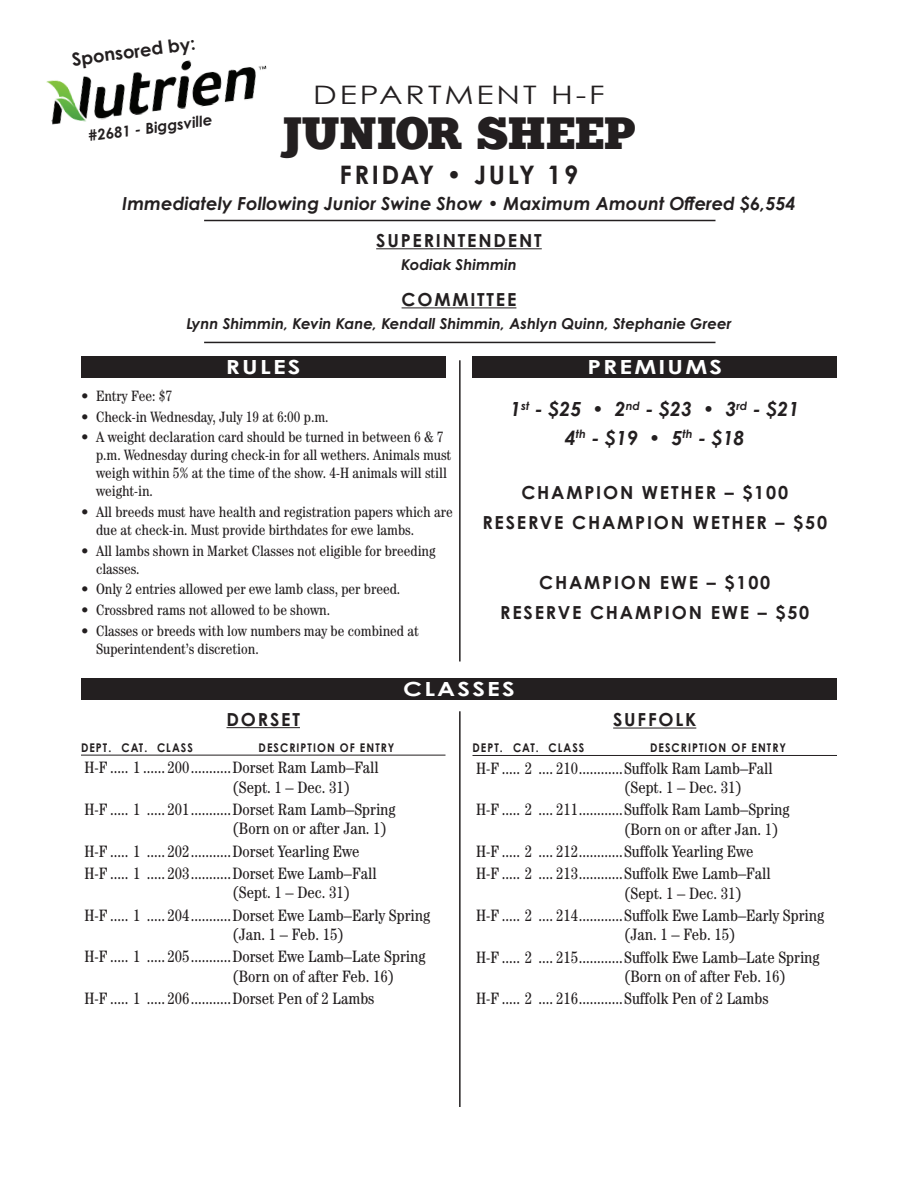
<style>
.page{position:relative;width:918px;height:1188px;background:#fff}
.page>*{position:absolute;margin:0;border:0;box-sizing:border-box;transform-origin:0 0}
.t1{font:45px "Merit";color:#231f20}
.t2{font:25.5px "Century Gothic";letter-spacing:.09em;color:#231f20;scale:1.25 1}
.t3{font:700 25.5px "Century Gothic Pro";letter-spacing:.1em;color:#231f20}
.t4{font:italic 700 19.5px/28.5px "Century Gothic Pro";color:#231f20;text-align:center}
.t5{font:700 19.5px "Century Gothic Pro";letter-spacing:.09em;color:#fff;scale:1.25 1}
.t6{font:700 18px/30px "Century Gothic Pro";letter-spacing:.1em;color:#231f20;text-align:center}
.t7{font:italic 700 18px "Century Gothic Pro";color:#231f20}
.t8{font:condensed 16.5px/22.2px "Century Std";color:#231f20}
.t9{font:condensed 15px/18px "Century Std";color:#231f20}
.t10{font:italic 700 15px "Century Gothic Pro";color:#231f20}
.t11{font:700 12px "Century Gothic Pro";letter-spacing:.1em;color:#231f20;scale:.88 1}
</style>
<div class="page">
<hr style="left:376px;top:248px;width:166px;height:1px;background:#231f20">
<hr style="left:402px;top:307px;width:114px;height:1px;background:#231f20">
<div style="left:81px;top:356px;width:365px;height:22px;background:#231f20"></div>
<hr style="left:204px;top:220px;width:512px;height:1px;background:#231f20">
<hr style="left:204px;top:342px;width:512px;height:1px;background:#231f20">
<hr style="left:459px;top:360px;width:2px;height:302px;background:#231f20">
<div style="left:472px;top:356px;width:365px;height:22px;background:#231f20"></div>
<div style="left:81px;top:678px;width:756px;height:22px;background:#231f20"></div>
<hr style="left:227px;top:727px;width:73px;height:1px;background:#231f20">
<hr style="left:81px;top:755px;width:365px;height:1px;background:#231f20">
<hr style="left:613px;top:728px;width:83px;height:1px;background:#231f20">
<hr style="left:472px;top:755px;width:365px;height:1px;background:#231f20">
<hr style="left:459px;top:711px;width:2px;height:396px;background:#231f20">
<img style="left:46px;top:60px;width:221px;height:65px">
<p class="t6" style="left:70px;top:44px;width:126px;rotate:-7deg">Sponsored by:</p>
<h2 class="t2" style="left:313px;top:76px;width:235px">DEPARTMENT H-F</h2>
<h1 class="t1" style="left:283px;top:107px;width:354px">JUNIOR SHEEP</h1>
<h2 class="t3" style="left:340px;top:159px;width:240px">FRIDAY • JULY 19</h2>
<p class="t7" style="left:122px;top:192px;width:675px">Immediately Following Junior Swine Show • Maximum Amount Offered $6,554</p>
<p class="t6" style="left:376px;top:225px;width:167px">SUPERINTENDENT</p>
<p class="t10" style="left:401px;top:255px;width:117px">Kodiak Shimmin</p>
<p class="t6" style="left:402px;top:284px;width:116px">COMMITTEE</p>
<p class="t10" style="left:186px;top:314px;width:547px">Lynn Shimmin, Kevin Kane, Kendall Shimmin, Ashlyn Quinn, Stephanie Greer</p>
<p class="t5" style="left:226px;top:355px;width:61px">RULES</p>
<p class="t5" style="left:587px;top:355px;width:109px">PREMIUMS</p>
<p class="t9" style="left:81px;top:387px;width:93px">• Entry Fee: $7</p>
<p class="t9" style="left:81px;top:407px;width:249px">• Check-in Wednesday, July 19 at 6:00 p.m.</p>
<p class="t9" style="left:96px;top:428px;width:357px;text-indent:-15px">• A weight declaration card should be turned in between 6 &amp; 7 p.m. Wednesday during check-in for all wethers. Animals must weigh within 5% at the time of the show. 4-H animals will still weight-in.</p>
<p class="t9" style="left:96px;top:503px;width:358px;text-indent:-15px">• All breeds must have health and registration papers which are due at check-in. Must provide birthdates for ewe lambs.</p>
<p class="t9" style="left:96px;top:541px;width:341px;text-indent:-15px">• All lambs shown in Market Classes not eligible for breeding classes.</p>
<p class="t9" style="left:81px;top:580px;width:321px">• Only 2 entries allowed per ewe lamb class, per breed.</p>
<p class="t9" style="left:81px;top:601px;width:251px">• Crossbred rams not allowed to be shown.</p>
<p class="t9" style="left:96px;top:621px;width:324px;text-indent:-15px">• Classes or breeds with low numbers may be combined at<br>Superintendent’s discretion.</p>
<p class="t5" style="left:403px;top:677px;width:91px">CLASSES</p>
<p class="t10" style="left:87px;top:127px;width:126px;rotate:-8deg">#2681 - Biggsville</p>
<p class="t4" style="left:510px;top:394px;width:291px">1<sup>st</sup> - $25 • 2<sup>nd</sup> - $23 • 3<sup>rd</sup> - $21<br>4<sup>th</sup> - $19 • 5<sup>th</sup> - $18</p>
<p class="t6" style="left:482px;top:477px;width:346px">CHAMPION WETHER – $100<br>RESERVE CHAMPION WETHER – $50</p>
<p class="t6" style="left:500px;top:567px;width:311px">CHAMPION EWE – $100<br>RESERVE CHAMPION EWE – $50</p>
<p class="t6" style="left:227px;top:704px;width:75px">DORSET</p>
<p class="t11" style="left:81px;top:740px;width:129px">DEPT. CAT. CLASS</p>
<p class="t11" style="left:259px;top:740px;width:156px">DESCRIPTION OF ENTRY</p>
<p class="t8" style="left:232px;top:758px;width:148px;line-height:19.5px;text-indent:-148px">H-F ..... 1 ...... 200...........Dorset Ram Lamb–Fall (Sept. 1 – Dec. 31)</p>
<p class="t8" style="left:232px;top:799px;width:165px;line-height:19.5px;text-indent:-148px">H-F ..... 1 ..... 201...........Dorset Ram Lamb–Spring (Born on or after Jan. 1)</p>
<p class="t8" style="left:84px;top:840px;width:294px">H-F ..... 1 ..... 202...........Dorset Yearling Ewe<br>H-F ..... 1 ..... 203...........Dorset Ewe Lamb–Fall</p>
<p class="t8" style="left:84px;top:881px;width:347px;text-indent:148px">(Sept. 1 – Dec. 31)<br>H-F ..... 1 ..... 204...........Dorset Ewe Lamb–Early Spring</p>
<p class="t8" style="left:84px;top:923px;width:342px;text-indent:148px">(Jan. 1 – Feb. 15)<br>H-F ..... 1 ..... 205...........Dorset Ewe Lamb–Late Spring</p>
<p class="t8" style="left:84px;top:965px;width:311px;text-indent:148px">(Born on of after Feb. 16)<br>H-F ..... 1 ..... 206...........Dorset Pen of 2 Lambs</p>
<p class="t6" style="left:613px;top:704px;width:85px">SUFFOLK</p>
<p class="t11" style="left:472px;top:741px;width:129px">DEPT. CAT. CLASS</p>
<p class="t11" style="left:650px;top:741px;width:156px">DESCRIPTION OF ENTRY</p>
<p class="t8" style="left:624px;top:758px;width:150px;line-height:19.5px;text-indent:-148px">H-F ..... 2 .... 210............Suffolk Ram Lamb–Fall (Sept. 1 – Dec. 31)</p>
<p class="t8" style="left:624px;top:800px;width:167px;line-height:19.5px;text-indent:-148px">H-F ..... 2 .... 211............Suffolk Ram Lamb–Spring (Born on or after Jan. 1)</p>
<p class="t8" style="left:476px;top:840px;width:296px">H-F ..... 2 .... 212............Suffolk Yearling Ewe<br>H-F ..... 2 .... 213............Suffolk Ewe Lamb–Fall</p>
<p class="t8" style="left:476px;top:882px;width:350px;text-indent:148px">(Sept. 1 – Dec. 31)<br>H-F ..... 2 .... 214............Suffolk Ewe Lamb–Early Spring</p>
<p class="t8" style="left:476px;top:923px;width:345px;text-indent:148px">(Jan. 1 – Feb. 15)<br>H-F ..... 2 .... 215............Suffolk Ewe Lamb–Late Spring</p>
<p class="t8" style="left:476px;top:965px;width:311px;text-indent:148px">(Born on of after Feb. 16)<br>H-F ..... 2 .... 216............Suffolk Pen of 2 Lambs</p>
</div>
